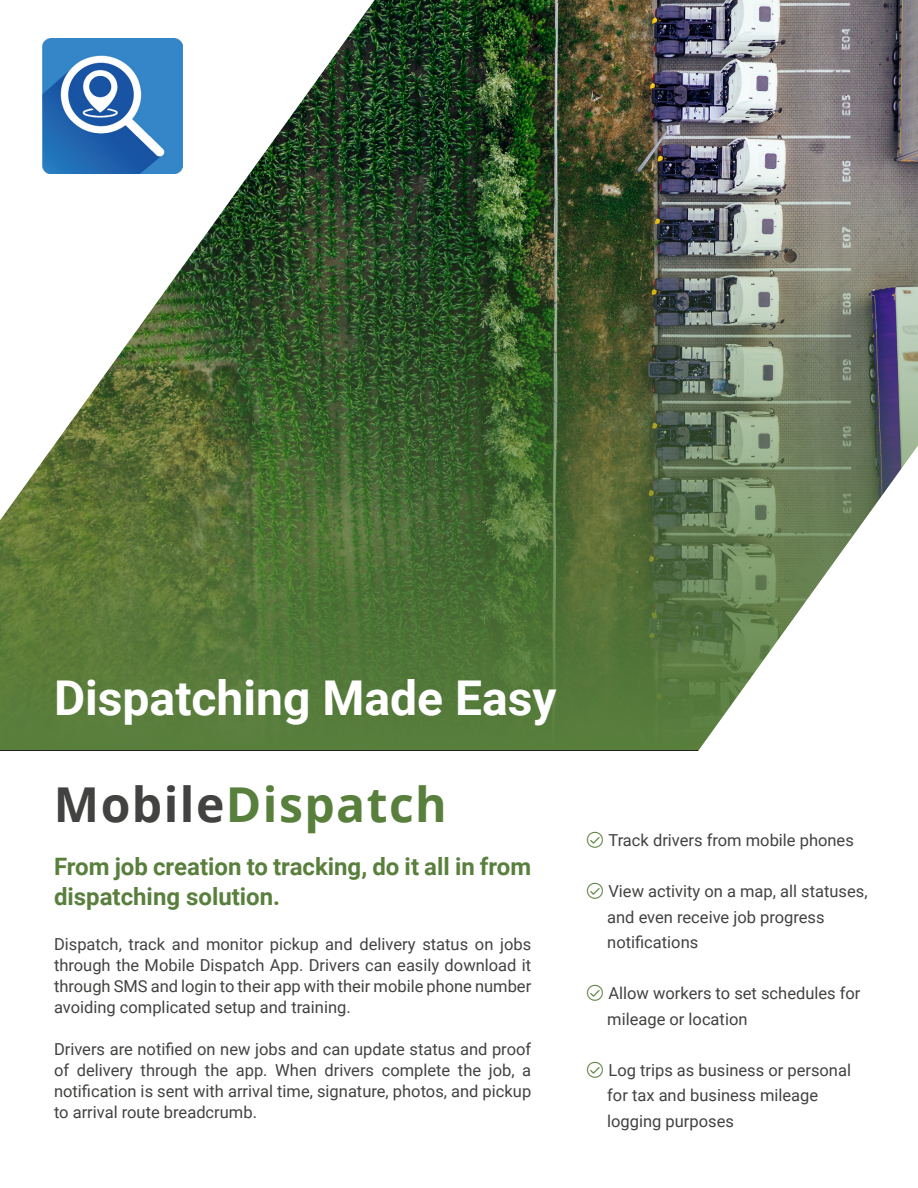
<style>
.page{position:relative;width:918px;height:1188px;background:#fff}
.page>*{position:absolute;margin:0;border:0;box-sizing:border-box;transform-origin:0 0}
.t1{font:700 48.15px "Open Sans";letter-spacing:.03em;color:#597f3d}
.t2{font:700 48px "Roboto";color:#fff}
.t3{font:700 24px/30px "Roboto";color:#597f3d}
.t4{font:16.5px/21px "Roboto";color:#424241}
.s1{color:#424241}
</style>
<div class="page">
<img style="left:0;top:0;width:918px;height:750px">
<img style="left:0;top:0;width:375px;height:520px">
<svg style="left:697px;top:446px;width:221px;height:305px"></svg>
<img style="left:43px;top:39px;width:140px;height:135px">
<p class="t2" style="left:54px;top:665px;width:504px">Dispatching Made Easy</p>
<p class="t1" style="left:54px;top:771px;width:394px"><span class="s1">Mobile</span>Dispatch</p>
<p class="t3" style="left:54px;top:851px;width:479px">From job creation to tracking, do it all in from dispatching solution.</p>
<p class="t4" style="left:54px;top:933px;width:479px;text-align:justify">Dispatch, track and monitor pickup and delivery status on jobs through the Mobile Dispatch App. Drivers can easily download it through SMS and login to their app with their mobile phone number avoiding complicated setup and training.</p>
<p class="t4" style="left:54px;top:1038px;width:479px;text-align:justify">Drivers are notified on new jobs and can update status and proof of delivery through the app. When drivers complete the job, a notification is sent with arrival time, signature, photos, and pickup to arrival route breadcrumb.</p>
<p class="t4" style="left:608px;top:829px;width:247px">Track drivers from mobile phones</p>
<p class="t4" style="left:607px;top:878px;width:262px;line-height:25.5px">View activity on a map, all statuses, and even receive job progress notifications</p>
<p class="t4" style="left:607px;top:980px;width:255px;line-height:25.5px">Allow workers to set schedules for mileage or location</p>
<p class="t4" style="left:607px;top:1057px;width:245px;line-height:25.5px">Log trips as business or personal for tax and business mileage</p>
<p class="t4" style="left:607px;top:1110px;width:128px">logging purposes</p>
</div>
